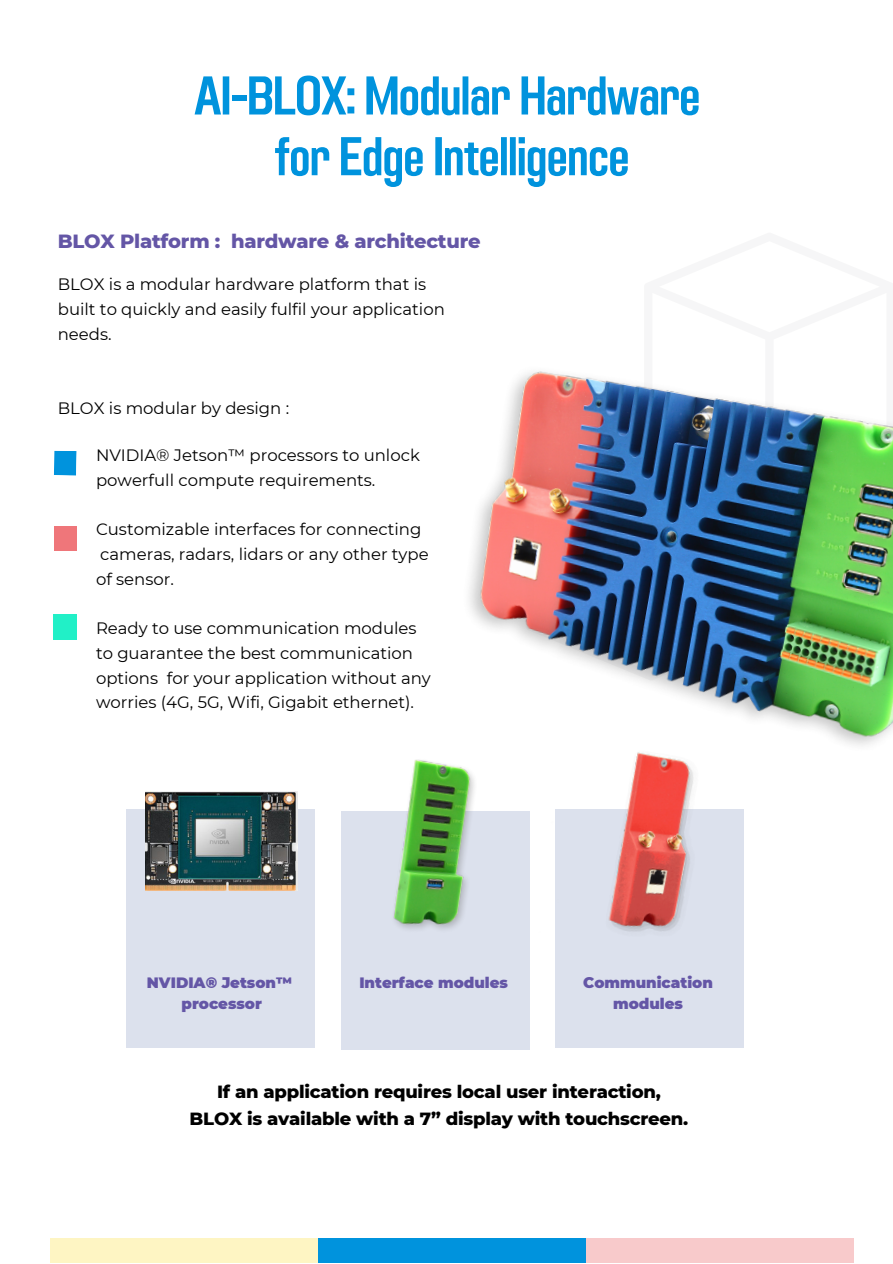
<style>
.page{position:relative;width:893px;height:1264px;background:#fff}
.page>*{position:absolute;margin:0;border:0;box-sizing:border-box;transform-origin:0 0}
.t1{font:54.45px/60.8px "Adirek Sans 600";letter-spacing:-.01em;color:#0093dd;text-align:center}
.t2{font:800 19.5px "Montserrat";letter-spacing:-.01em;color:#6456a6}
.t3{font:800 18px/27px "Montserrat";letter-spacing:-.01em;color:#000;text-align:center}
.t4{font:16.5px/24.8px "Montserrat";color:#000}
.t5{font:900 15px/20.2px "Montserrat";color:#6456a6;text-align:center}
</style>
<div class="page">
<svg style="left:54px;top:450px;width:23px;height:25px"></svg>
<div style="left:54px;top:526px;width:22px;height:25px;background:#ef767a"></div>
<div style="left:54px;top:615px;width:22px;height:24px;background:#21f0c7"></div>
<div style="left:318px;top:1238px;width:268px;height:24px;background:#0093dd"></div>
<div style="left:50px;top:1238px;width:268px;height:24px;background:#fef5c3"></div>
<div style="left:586px;top:1238px;width:267px;height:24px;background:#f8cacb"></div>
<div style="left:126px;top:809px;width:188px;height:239px;background:#dce1ed"></div>
<div style="left:555px;top:809px;width:189px;height:239px;background:#dce1ed"></div>
<div style="left:341px;top:810px;width:188px;height:239px;background:#dce1ed"></div>
<img style="left:469px;top:371px;width:423px;height:362px">
<img style="left:263px;top:766px;width:151px;height:208px">
<img style="left:414px;top:667px;width:473px;height:359px">
<img style="left:145px;top:791px;width:152px;height:99px">
<h1 class="t1" style="left:194px;top:65px;width:508px">AI-BLOX: Modular Hardware for Edge Intelligence</h1>
<p class="t2" style="left:58px;top:229px;width:424px">BLOX Platform : hardware &amp; architecture</p>
<p class="t4" style="left:58px;top:272px;width:388px">BLOX is a modular hardware platform that is built to quickly and easily fulfil your application needs.</p>
<p class="t4" style="left:58px;top:396px;width:233px">BLOX is modular by design :</p>
<p class="t4" style="left:96px;top:442px;width:325px">NVIDIA® Jetson™ processors to unlock powerfull compute requirements.</p>
<p class="t4" style="left:96px;top:517px;width:334px">Customizable interfaces for connecting cameras, radars, lidars or any other type of sensor.</p>
<p class="t4" style="left:96px;top:616px;width:336px">Ready to use communication modules to guarantee the best communication options for your application without any worries (4G, 5G, Wifi, Gigabit ethernet).</p>
<p class="t5" style="left:147px;top:972px;width:147px">NVIDIA® Jetson™</p>
<p class="t5" style="left:359px;top:972px;width:150px">Interface modules</p>
<p class="t5" style="left:181px;top:993px;width:82px">processor</p>
<p class="t5" style="left:583px;top:972px;width:131px">Communication modules</p>
<p class="t3" style="left:190px;top:1078px;width:500px">If an application requires local user interaction,<br>BLOX is available with a 7” display with touchscreen.</p>
</div>
